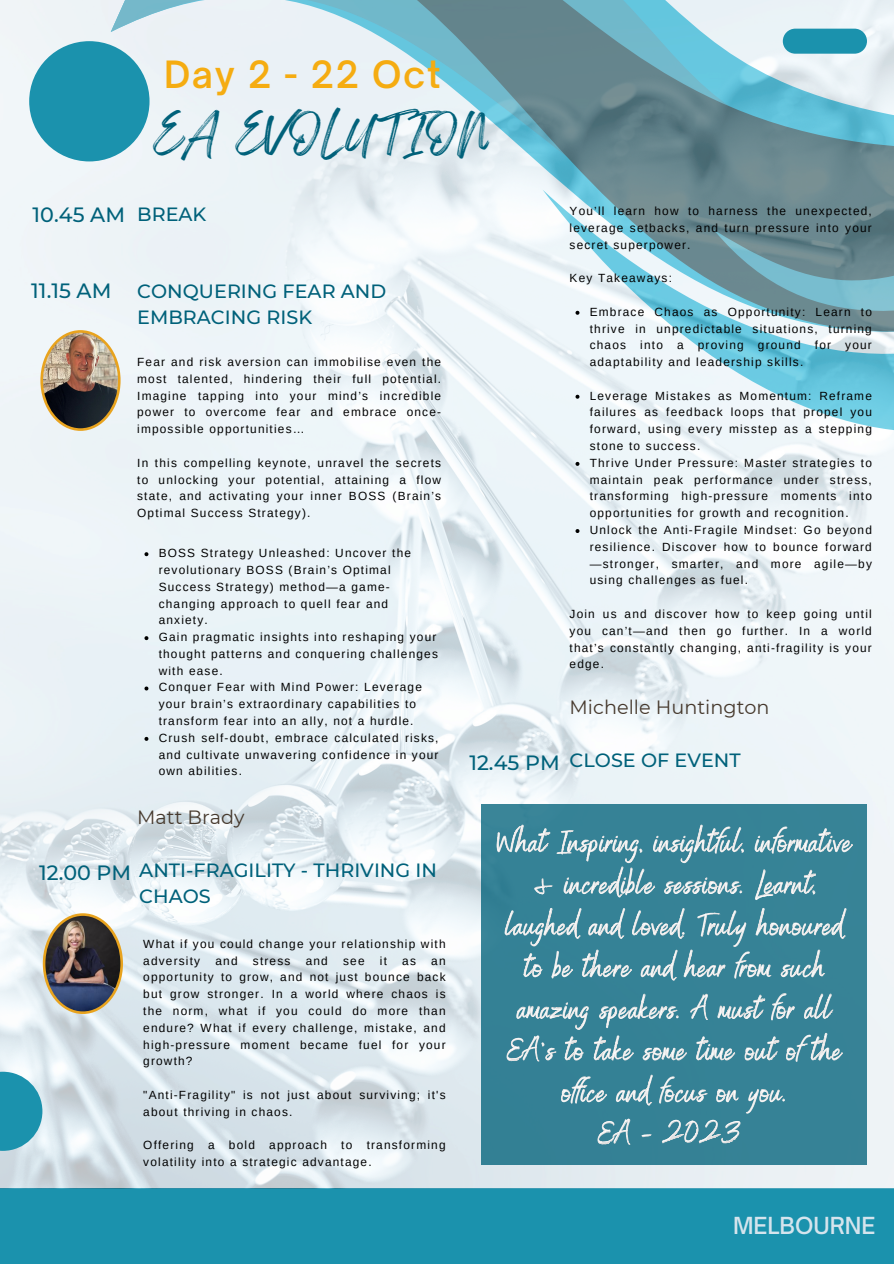
<style>
.page{position:relative;width:894px;height:1264px;background:#fff}
.page>*{position:absolute;margin:0;border:0;box-sizing:border-box;transform-origin:0 0}
.t1{font:43.5px "Feeling Passionate";color:#00617a}
.t2{font:600 36px "Open Sauce One";letter-spacing:.045em;color:#f5ac11}
.t3{font:30px/41.7px "Benedict";letter-spacing:.045em;color:#fdfdfd;text-align:center}
.t4{font:500 22.5px "Open Sauce One";color:#d5e4ed}
.t5{font:500 20.7px "Montserrat";color:#00617a}
.t6{font:500 19.2px/25.8px "Montserrat";color:#00617a}
.t7{font:19.2px "Montserrat";color:#46392d}
.t8{font:11.85px/16.8px "Arimo";letter-spacing:.1em;color:#000;text-align:justify}
</style>
<div class="page">
<div style="left:0;top:1188px;width:893px;height:75px;background:#1b92ad"></div>
<img style="left:0;top:0;width:893px;height:1188px">
<svg style="left:0;top:1071px;width:42px;height:79px;background:#42a4ba"></svg>
<div style="left:29px;top:41px;width:120px;height:120px;background:#1b92ad;border-radius:50%"></div>
<img style="left:40px;top:330px;width:80px;height:101px">
<img style="left:43px;top:913px;width:80px;height:101px">
<div style="left:782px;top:29px;width:84px;height:25px;background:#1b92ad;border-radius:13px"></div>
<svg style="left:144px;top:552px;width:4px;height:4px"></svg>
<svg style="left:144px;top:636px;width:4px;height:4px"></svg>
<svg style="left:144px;top:686px;width:4px;height:4px"></svg>
<svg style="left:144px;top:737px;width:4px;height:3px"></svg>
<div style="left:481px;top:804px;width:385px;height:360px;background:#368296"></div>
<svg style="left:496px;top:824px;width:356px;height:156px"></svg>
<svg style="left:506px;top:993px;width:336px;height:69px"></svg>
<svg style="left:561px;top:1074px;width:223px;height:70px"></svg>
<svg style="left:575px;top:311px;width:4px;height:4px"></svg>
<svg style="left:575px;top:395px;width:4px;height:4px"></svg>
<svg style="left:575px;top:462px;width:4px;height:4px"></svg>
<svg style="left:575px;top:529px;width:4px;height:4px"></svg>
<h2 class="t2" style="left:164px;top:52px;width:278px">Day 2 - 22 Oct</h2>
<h1 class="t1" style="left:153px;top:98px;width:337px">EA EVOLUTION</h1>
<h5 class="t5" style="left:33px;top:202px;width:94px">10.45 AM</h5>
<h4 class="t6" style="left:137px;top:201px;width:71px">BREAK</h4>
<p class="t5" style="left:31px;top:278px;width:82px">11.15 AM</p>
<p class="t6" style="left:137px;top:278px;width:250px">CONQUERING FEAR AND<br>EMBRACING RISK</p>
<p class="t8" style="left:137px;top:353px;width:305px">Fear and risk aversion can immobilise even the most talented, hindering their full potential.<br>Imagine tapping into your mind’s incredible power to overcome fear and embrace once&shy;impossible opportunities…</p>
<h5 class="t8" style="left:137px;top:454px;width:305px">In this compelling keynote, unravel the secrets to unlocking your potential, attaining a flow state, and activating your inner BOSS (Brain’s Optimal Success Strategy).</h5>
<p class="t8" style="left:159px;top:544px;width:254px;text-align:left">BOSS Strategy Unleashed: Uncover the revolutionary BOSS (Brain’s Optimal<br>Success Strategy) method—a game&shy;changing approach to quell fear and anxiety.</p>
<p class="t8" style="left:159px;top:628px;width:281px;text-align:left">Gain pragmatic insights into reshaping your thought patterns and conquering challenges with ease.</p>
<p class="t8" style="left:159px;top:679px;width:265px;text-align:left">Conquer Fear with Mind Power: Leverage your brain’s extraordinary capabilities to transform fear into an ally, not a hurdle.</p>
<p class="t8" style="left:159px;top:729px;width:281px">Crush self-doubt, embrace calculated risks, and cultivate unwavering confidence in your own abilities.</p>
<p class="t7" style="left:137px;top:805px;width:109px">Matt Brady</p>
<p class="t5" style="left:39px;top:860px;width:94px">12.00 PM</p>
<p class="t6" style="left:139px;top:857px;width:299px">ANTI-FRAGILITY - THRIVING IN<br>CHAOS</p>
<p class="t8" style="left:143px;top:935px;width:304px">What if you could change your relationship with adversity</p>
<p class="t8" style="left:215px;top:952px;width:24px">and</p>
<p class="t8" style="left:253px;top:952px;width:39px">stress</p>
<p class="t8" style="left:305px;top:952px;width:24px">and</p>
<p class="t8" style="left:343px;top:952px;width:23px">see</p>
<p class="t8" style="left:380px;top:952px;width:9px">it</p>
<p class="t8" style="left:402px;top:952px;width:15px">as</p>
<p class="t8" style="left:143px;top:952px;width:304px;text-indent:288px">an opportunity to grow, and not just bounce back but grow stronger. In a world where chaos is the norm, what if you could do more than endure? What if every challenge, mistake, and high-pressure moment became fuel for your growth?</p>
<p class="t8" style="left:143px;top:1086px;width:304px">"Anti-Fragility" is not just about surviving; it's about thriving in chaos.</p>
<p class="t8" style="left:143px;top:1136px;width:304px">Offering a bold approach to transforming volatility into a strategic advantage.</p>
<p class="t8" style="left:569px;top:202px;width:304px">You’ll learn how to harness the unexpected, leverage setbacks, and turn pressure into your secret superpower.</p>
<h6 class="t8" style="left:569px;top:270px;width:104px">Key Takeaways:</h6>
<h4 class="t8" style="left:589px;top:303px;width:283px">Embrace Chaos as Opportunity: Learn to thrive in unpredictable situations, turning chaos into a proving ground for your adaptability and leadership skills.</h4>
<h5 class="t8" style="left:589px;top:387px;width:283px">Leverage Mistakes as Momentum: Reframe failures as feedback loops that propel you forward, using every misstep as a stepping stone to success.</h5>
<h6 class="t8" style="left:589px;top:454px;width:283px">Thrive Under Pressure: Master strategies to maintain peak performance under stress, transforming high-pressure moments into opportunities for growth and recognition.</h6>
<h4 class="t8" style="left:589px;top:521px;width:283px">Unlock the Anti-Fragile Mindset: Go beyond resilience. Discover how to bounce forward —stronger, smarter, and more agile—by using challenges as fuel.</h4>
<h5 class="t8" style="left:569px;top:605px;width:304px">Join us and discover how to keep going until you can’t—and then go further. In a world that’s constantly changing, anti-fragility is your edge.</h5>
<p class="t7" style="left:569px;top:695px;width:201px">Michelle Huntington</p>
<p class="t5" style="left:469px;top:750px;width:92px">12.45 PM</p>
<p class="t6" style="left:569px;top:747px;width:173px">CLOSE OF EVENT</p>
<p class="t3" style="left:497px;top:819px;width:355px">What Inspiring, insightful, informative &amp; incredible sessions. Learnt, laughed and loved. Truly honoured to be there and hear from such amazing speakers. A must for all<br>EA’s to take some time out of the office and focus on you.<br>EA - 2023</p>
<h4 class="t4" style="left:732px;top:1211px;width:144px">MELBOURNE</h4>
</div>
